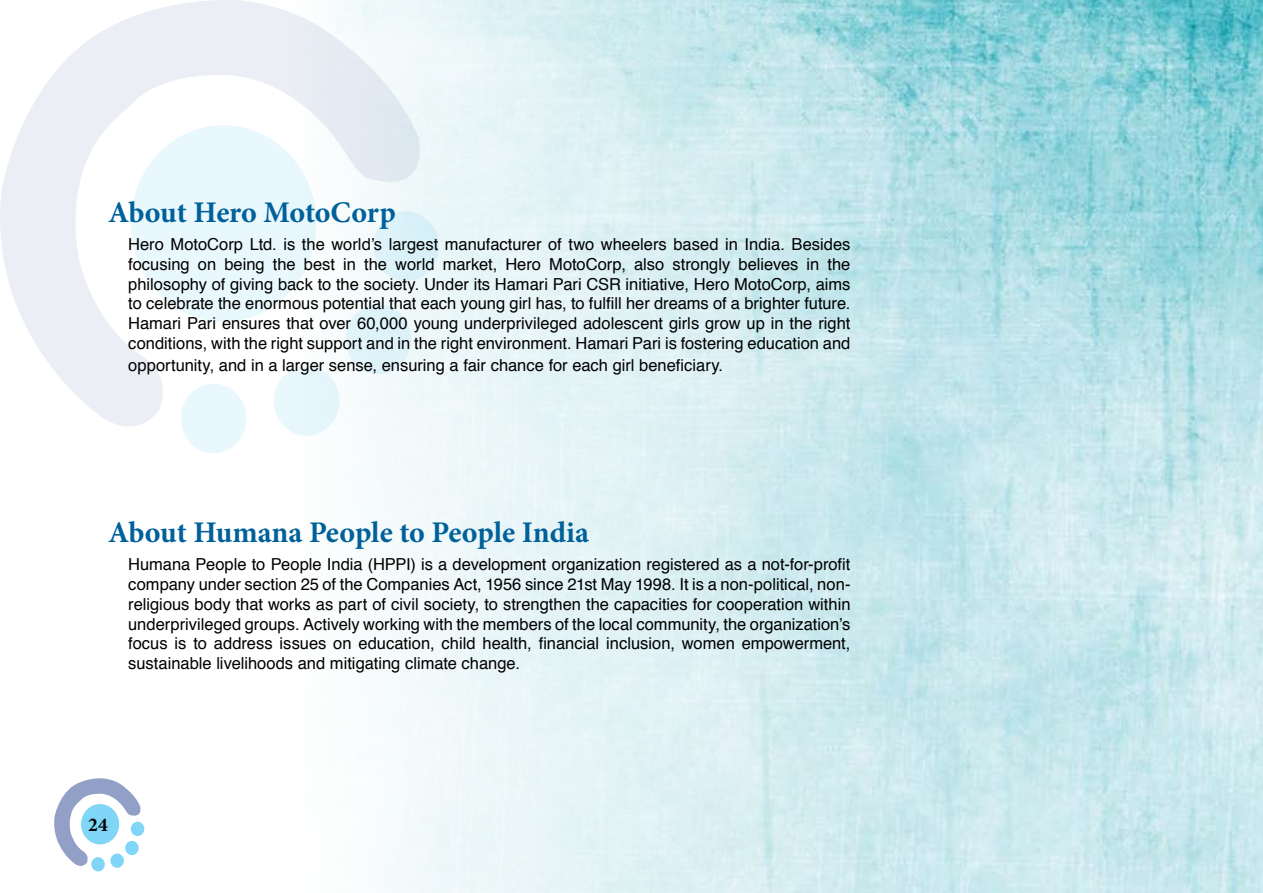
<style>
.page{position:relative;width:1263px;height:893px;background:#fff}
.page>*{position:absolute;margin:0;border:0;box-sizing:border-box;transform-origin:0 0}
.t1{font:700 30px "Minion Pro";letter-spacing:-.015em;color:#00619a}
.t2{font:700 19.5px "Minion Pro";color:#000}
.t3{font:16.5px/19.8px "Helvetica";color:#000;text-align:justify}
</style>
<div class="page">
<img style="left:93px;top:0;width:1170px;height:893px">
<div style="left:181px;top:384px;width:65px;height:69px;background:#e9f8fd;border-radius:50%"></div>
<div style="left:373px;top:211px;width:66px;height:70px;background:#d7f0f7;border-radius:50%"></div>
<svg style="left:0;top:0;width:421px;height:440px"></svg>
<div style="left:91px;top:857px;width:14px;height:14px;background:#80d6f7;border-radius:50%"></div>
<div style="left:131px;top:822px;width:13px;height:14px;background:#80d6f7;border-radius:50%"></div>
<svg style="left:54px;top:777px;width:88px;height:92px"></svg>
<h1 class="t1" style="left:108px;top:191px;width:289px">About Hero MotoCorp</h1>
<p class="t3" style="left:128px;top:235px;width:724px">Hero MotoCorp Ltd. is the world’s largest manufacturer of two wheelers based in India. Besides focusing on being the best in the world market, Hero MotoCorp, also strongly believes in the philosophy of giving back to the society. Under its Hamari Pari CSR initiative, Hero MotoCorp, aims to celebrate the enormous potential that each young girl has, to fulfill her dreams of a brighter future.<br>Hamari Pari ensures that over 60,000 young underprivileged adolescent girls grow up in the right conditions, with the right support and in the right environment. Hamari Pari is fostering education and</p>
<p class="t3" style="left:128px;top:355px;width:596px">opportunity, and in a larger sense, ensuring a fair chance for each girl beneficiary.</p>
<h1 class="t1" style="left:108px;top:511px;width:483px">About Humana People to People India</h1>
<p class="t3" style="left:128px;top:555px;width:724px">Humana People to People India (HPPI) is a development organization registered as a not-for-profit company under section 25 of the Companies Act, 1956 since 21st May 1998. It is a non-political, non&shy;religious body that works as part of civil society, to strengthen the capacities for cooperation within underprivileged groups. Actively working with the members of the local community, the organization’s focus is to address issues on education, child health, financial inclusion, women empowerment, sustainable livelihoods and mitigating climate change.</p>
<p class="t2" style="left:88px;top:811px;width:21px">24</p>
</div>
